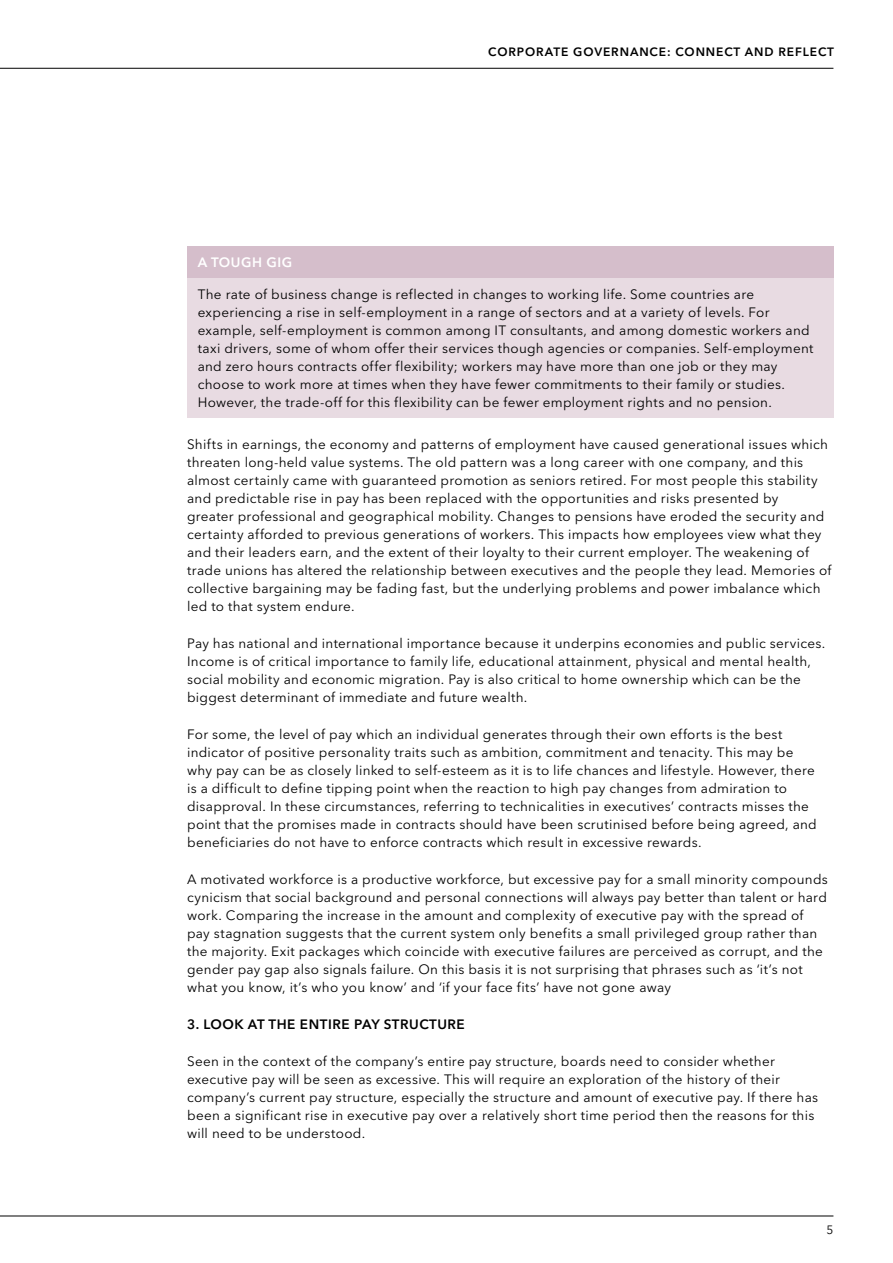
<style>
.page{position:relative;width:893px;height:1263px;background:#fff}
.page>*{position:absolute;margin:0;border:0;box-sizing:border-box;transform-origin:0 0}
.BODYTEXT{font:13.5px/18px "Avenir Next LT Pro";letter-spacing:.02em;color:#000}
.HEADING_2{font:600 13.5px "Avenir Next LT Pro";letter-spacing:.04em;color:#000}
.Heading_3{font:600 13.5px "Avenir Next LT Pro";letter-spacing:.04em;color:#fff}
.t1{font:600 12px "Avenir Next LT Pro";letter-spacing:.075em;color:#000}
.t2{font:12px "Avenir Next LT Pro";color:#000}
</style>
<div class="page">
<hr style="left:0;top:1216px;width:833px;height:1px;background:#000">
<hr style="left:0;top:68px;width:833px;height:1px;background:#000">
<div style="left:187px;top:247px;width:646px;height:31px;background:#d5becb"></div>
<div style="left:187px;top:278px;width:646px;height:140px;background:#e8dbe2"></div>
<p class="t1" style="left:488px;top:44px;width:347px">CORPORATE GOVERNANCE: CONNECT AND REFLECT</p>
<p class="Heading_3" style="left:198px;top:255px;width:96px">A TOUGH GIG</p>
<p class="BODYTEXT" style="left:198px;top:285px;width:617px">The rate of business change is reflected in changes to working life. Some countries are experiencing a rise in self-employment in a range of sectors and at a variety of levels. For example, self-employment is common among IT consultants, and among domestic workers and taxi drivers, some of whom offer their services though agencies or companies. Self-employment and zero hours contracts offer flexibility; workers may have more than one job or they may choose to work more at times when they have fewer commitments to their family or studies.<br>However, the trade-off for this flexibility can be fewer employment rights and no pension.</p>
<p class="BODYTEXT" style="left:187px;top:435px;width:646px">Shifts in earnings, the economy and patterns of employment have caused generational issues which threaten long-held value systems. The old pattern was a long career with one company, and this almost certainly came with guaranteed promotion as seniors retired. For most people this stability and predictable rise in pay has been replaced with the opportunities and risks presented by<br>greater professional and geographical mobility. Changes to pensions have eroded the security and certainty afforded to previous generations of workers. This impacts how employees view what they and their leaders earn, and the extent of their loyalty to their current employer. The weakening of trade unions has altered the relationship between executives and the people they lead. Memories of collective bargaining may be fading fast, but the underlying problems and power imbalance which led to that system endure.</p>
<p class="BODYTEXT" style="left:187px;top:634px;width:640px">Pay has national and international importance because it underpins economies and public services.<br>Income is of critical importance to family life, educational attainment, physical and mental health, social mobility and economic migration. Pay is also critical to home ownership which can be the biggest determinant of immediate and future wealth.</p>
<p class="BODYTEXT" style="left:187px;top:725px;width:631px">For some, the level of pay which an individual generates through their own efforts is the best indicator of positive personality traits such as ambition, commitment and tenacity. This may be why pay can be as closely linked to self-esteem as it is to life chances and lifestyle. However, there is a difficult to define tipping point when the reaction to high pay changes from admiration to disapproval. In these circumstances, referring to technicalities in executives’ contracts misses the point that the promises made in contracts should have been scrutinised before being agreed, and beneficiaries do not have to enforce contracts which result in excessive rewards.</p>
<p class="BODYTEXT" style="left:187px;top:870px;width:642px">A motivated workforce is a productive workforce, but excessive pay for a small minority compounds cynicism that social background and personal connections will always pay better than talent or hard work. Comparing the increase in the amount and complexity of executive pay with the spread of pay stagnation suggests that the current system only benefits a small privileged group rather than the majority. Exit packages which coincide with executive failures are perceived as corrupt, and the gender pay gap also signals failure. On this basis it is not surprising that phrases such as ‘it’s not what you know, it’s who you know’ and ‘if your face fits’ have not gone away</p>
<p class="HEADING_2" style="left:187px;top:1016px;width:279px">3. LOOK AT THE ENTIRE PAY STRUCTURE</p>
<p class="BODYTEXT" style="left:187px;top:1053px;width:633px">Seen in the context of the company’s entire pay structure, boards need to consider whether executive pay will be seen as excessive. This will require an exploration of the history of their company’s current pay structure, especially the structure and amount of executive pay. If there has been a significant rise in executive pay over a relatively short time period then the reasons for this will need to be understood.</p>
<p class="t2" style="left:826px;top:1222px;width:8px">5</p>
</div>
